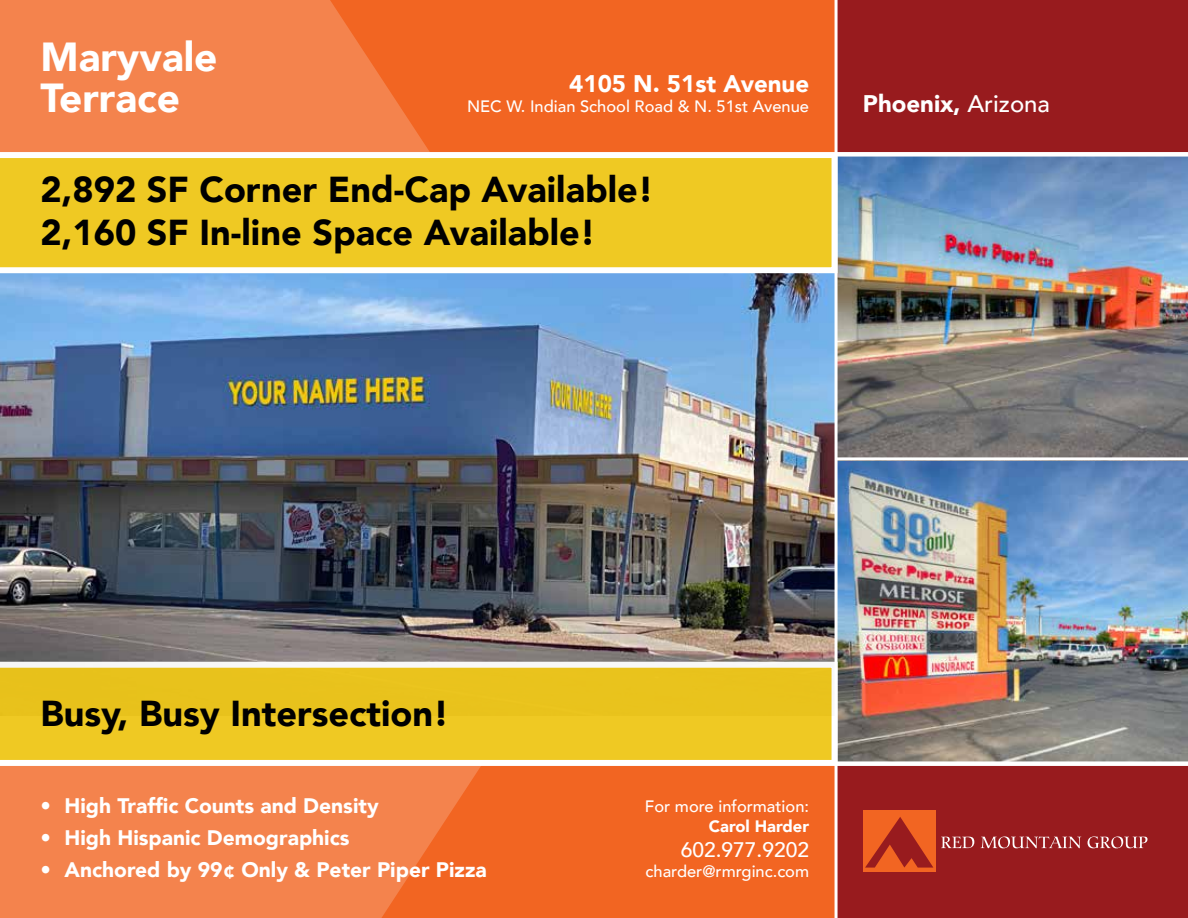
<style>
.page{position:relative;width:1188px;height:918px;background:#fff}
.page>*{position:absolute;margin:0;border:0;box-sizing:border-box;transform-origin:0 0}
.t1{font:900 40.5px/40.5px "Avenir";color:#fff}
.t2{font:900 36px/43.2px "Avenir";color:#000}
.t3{font:900 24px "Avenir";color:#fff}
.t4{font:900 21px "Avenir";color:#fff}
.t5{font:500 21px "Avenir";color:#fff}
.t6{font:500 16.5px "Avenir";color:#fff}
.t7{font:900 16.5px "Avenir";color:#fff}
.s1{font-weight:500}
</style>
<div class="page">
<img style="left:0;top:273px;width:835px;height:389px">
<img style="left:838px;top:157px;width:350px;height:604px">
<div style="left:0;top:158px;width:832px;height:110px;background:#efc923"></div>
<div style="left:0;top:667px;width:832px;height:93px;background:#eac31d"></div>
<hr style="left:836px;top:457px;width:352px;height:3px;background:#fff">
<div style="left:0;top:0;width:836px;height:154px;background:#f26522"></div>
<div style="left:836px;top:0;width:352px;height:154px;background:#981b1e"></div>
<svg style="left:0;top:0;width:430px;height:152px;background:#f37f48"></svg>
<div style="left:0;top:152px;width:1188px;height:5px;background:#fff"></div>
<hr style="left:835px;top:0;width:3px;height:156px;background:#fff">
<div style="left:836px;top:764px;width:352px;height:154px;background:#981b1e"></div>
<div style="left:0;top:764px;width:836px;height:154px;background:#f26522"></div>
<svg style="left:0;top:766px;width:481px;height:152px;background:#f37f48"></svg>
<svg style="left:941px;top:837px;width:33px;height:11px"></svg>
<svg style="left:981px;top:836px;width:100px;height:12px"></svg>
<svg style="left:1088px;top:836px;width:59px;height:12px"></svg>
<div style="left:863px;top:810px;width:72px;height:61px;background:#f26522"></div>
<svg style="left:865px;top:817px;width:68px;height:51px"></svg>
<div style="left:0;top:761px;width:1188px;height:5px;background:#fff"></div>
<hr style="left:835px;top:764px;width:3px;height:154px;background:#fff">
<h1 class="t1" style="left:40px;top:36px;width:179px">Maryvale<br>Terrace</h1>
<p class="t3" style="left:569px;top:63px;width:241px">4105 N. 51st Avenue</p>
<p class="t6" style="left:467px;top:92px;width:344px">NEC W. Indian School Road &amp; N. 51st Avenue</p>
<p class="t3" style="left:863px;top:83px;width:189px">Phoenix, <span class="s1">Arizona</span></p>
<h2 class="t2" style="left:40px;top:167px;width:615px">2,892 SF Corner End-Cap Available!<br>2,160 SF In-line Space Available!</h2>
<h2 class="t2" style="left:40px;top:691px;width:410px">Busy, Busy Intersection!</h2>
<p class="t4" style="left:40px;top:788px;width:340px">• High Traffic Counts and Density</p>
<p class="t4" style="left:40px;top:820px;width:311px">• High Hispanic Demographics</p>
<p class="t4" style="left:40px;top:852px;width:448px">• Anchored by 99¢ Only &amp; Peter Piper Pizza</p>
<p class="t6" style="left:645px;top:792px;width:166px">For more information:</p>
<p class="t7" style="left:709px;top:812px;width:102px">Carol Harder</p>
<p class="t5" style="left:681px;top:832px;width:130px">602.977.9202</p>
<p class="t6" style="left:646px;top:857px;width:165px">charder@rmrginc.com</p>
</div>
